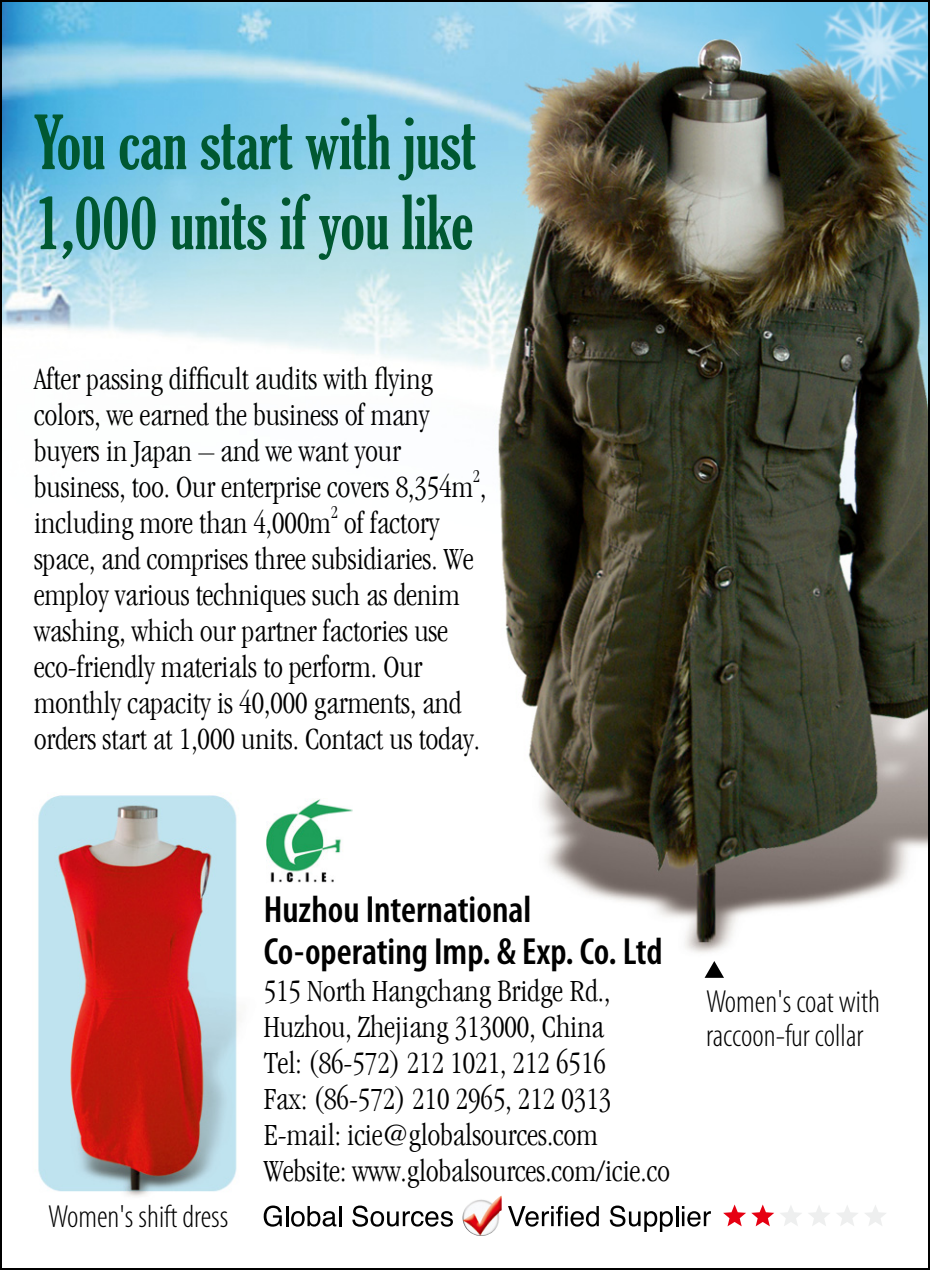
<style>
.page{position:relative;width:930px;height:1270px;background:#fff}
.page>*{position:absolute;margin:0;border:0;box-sizing:border-box;transform-origin:0 0}
.t1{font:extra-condensed 72px/80px "Gloucester";color:#005831}
.t2{font:600 condensed 38px/42.4px "Myriad Pro";color:#000}
.t3{font:300 condensed 32px/36px "Garamond";color:#000}
.t4{font:300 condensed 32px/34px "Myriad Pro";color:#000}
.t5{font:300 condensed 18.8px "Garamond";color:#000}
</style>
<div class="page">
<img style="left:3px;top:3px;width:924px;height:1224px">
<svg style="left:264px;top:1205px;width:18px;height:22px"></svg>
<hr style="left:286px;top:1206px;width:2px;height:20px;background:#000">
<svg style="left:291px;top:1206px;width:45px;height:21px"></svg>
<hr style="left:339px;top:1206px;width:2px;height:20px;background:#000">
<svg style="left:352px;top:1205px;width:101px;height:22px"></svg>
<svg style="left:508px;top:1206px;width:91px;height:21px"></svg>
<svg style="left:610px;top:1205px;width:63px;height:27px"></svg>
<hr style="left:676px;top:1206px;width:2px;height:20px;background:#000">
<svg style="left:682px;top:1206px;width:29px;height:21px"></svg>
<img style="left:462px;top:1195px;width:40px;height:41px">
<svg style="left:723px;top:1204px;width:107px;height:22px"></svg>
<svg style="left:836px;top:1204px;width:51px;height:22px"></svg>
<img style="left:266px;top:798px;width:87px;height:86px">
<svg style="left:704px;top:961px;width:20px;height:17px"></svg>
<h1 class="t1" style="left:34px;top:103px;width:443px">You can start with just<br>1,000 units if you like</h1>
<p class="t3" style="left:34px;top:361px;width:454px">After passing difficult audits with flying colors, we earned the business of many buyers in Japan – and we want your business, too. Our enterprise covers 8,354m ,</p>
<p class="t5" style="left:473px;top:466px;width:9px">2</p>
<p class="t5" style="left:331px;top:502px;width:9px">2</p>
<p class="t3" style="left:34px;top:541px;width:448px">space, and comprises three subsidiaries. We employ various techniques such as denim washing, which our partner factories use eco-friendly materials to perform. Our monthly capacity is 40,000 garments, and orders start at 1,000 units. Contact us today.</p>
<p class="t3" style="left:34px;top:505px;width:407px">including more than 4,000m of factory</p>
<p class="t4" style="left:48px;top:1200px;width:182px">Women's shift dress</p>
<p class="t2" style="left:264px;top:887px;width:400px">Huzhou International<br>Co-operating Imp. &amp; Exp. Co. Ltd</p>
<p class="t3" style="left:264px;top:973px;width:408px">515 North Hangchang Bridge Rd., Huzhou, Zhejiang 313000, China<br>Tel: (86-572) 212 1021, 212 6516<br>Fax: (86-572) 210 2965, 212 0313<br>E-mail: icie@globalsources.com Website: www.globalsources.com/icie.co</p>
<p class="t4" style="left:706px;top:984px;width:176px">Women's coat with raccoon-fur collar</p>
</div>
